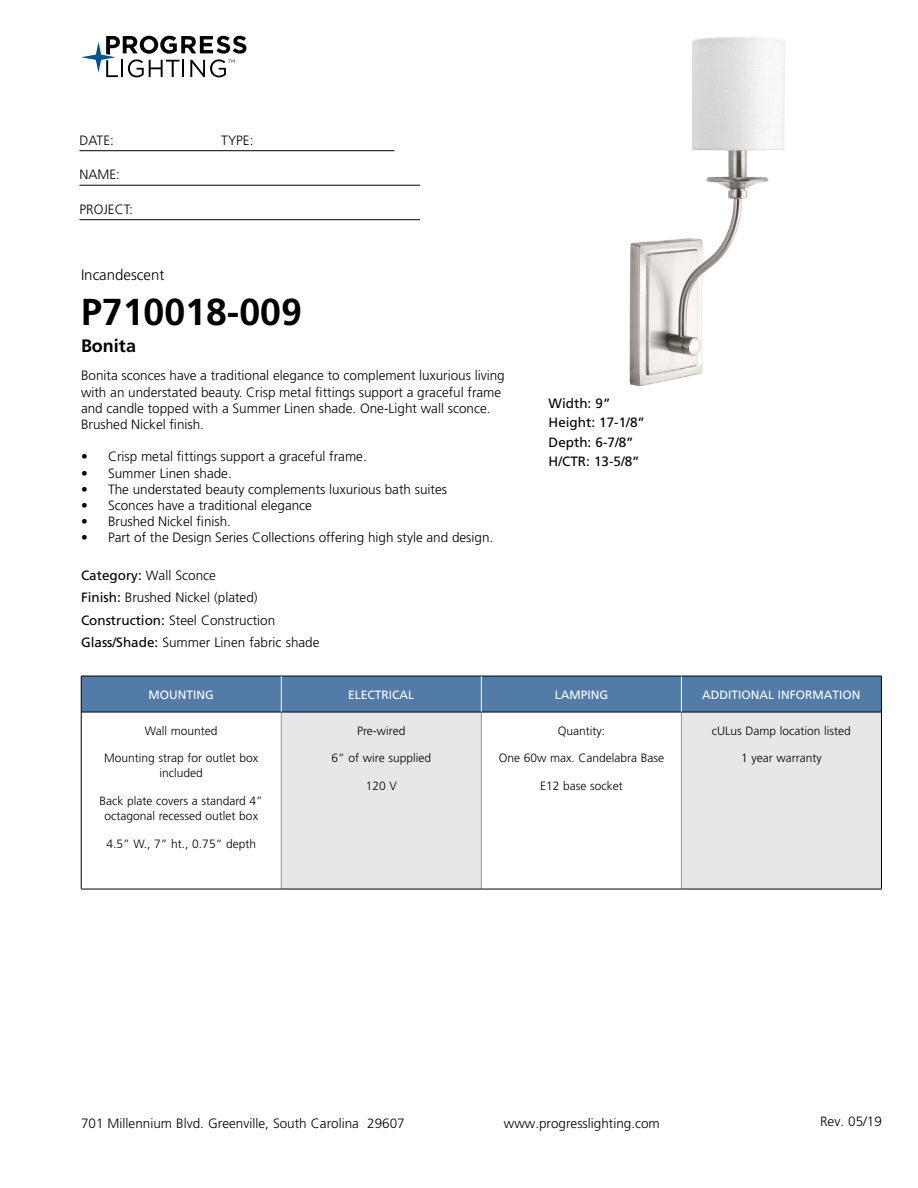
<style>
.page{position:relative;width:918px;height:1188px;background:#fff}
.page>*{position:absolute;margin:0;border:0;box-sizing:border-box;transform-origin:0 0}
.t1{font:700 37.5px "Frutiger LT Std";color:#000}
.t2{font:700 18px "Frutiger LT Std";color:#000}
.t3{font:300 15px "Frutiger LT Std";color:#000}
.t4{font:300 13.5px/16.2px "Frutiger LT Std";color:#000}
.t5{font:13.5px/19.5px "Frutiger LT Std";color:#000}
.t6{font:300 12px/15px "Frutiger LT Std";color:#000;text-align:center}
.t7{font:12px "Frutiger LT Std";color:#fff}
.s1{font-weight:400}
</style>
<div class="page">
<svg style="left:81px;top:36px;width:165px;height:41px"></svg>
<hr style="left:80px;top:150px;width:314px;height:1px;background:#000">
<hr style="left:80px;top:185px;width:340px;height:1px;background:#000">
<hr style="left:80px;top:219px;width:340px;height:1px;background:#000">
<div style="left:82px;top:677px;width:799px;height:35px;background:#527ba8"></div>
<div style="left:281px;top:712px;width:200px;height:177px;background:#e6e7e8"></div>
<div style="left:681px;top:712px;width:200px;height:177px;background:#e6e7e8"></div>
<hr style="left:281px;top:712px;width:1px;height:177px;background:#939598">
<hr style="left:481px;top:712px;width:1px;height:177px;background:#939598">
<hr style="left:681px;top:712px;width:1px;height:177px;background:#939598">
<hr style="left:81px;top:712px;width:200px;height:1px;background:#000">
<hr style="left:281px;top:712px;width:200px;height:1px;background:#000">
<hr style="left:481px;top:712px;width:200px;height:1px;background:#000">
<hr style="left:681px;top:712px;width:200px;height:1px;background:#000">
<hr style="left:81px;top:889px;width:200px;height:1px;background:#000">
<hr style="left:281px;top:889px;width:200px;height:1px;background:#000">
<hr style="left:481px;top:889px;width:200px;height:1px;background:#000">
<hr style="left:681px;top:889px;width:201px;height:1px;background:#000">
<hr style="left:81px;top:676px;width:200px;height:1px;background:#000">
<hr style="left:81px;top:676px;width:1px;height:36px;background:#000">
<hr style="left:281px;top:676px;width:200px;height:1px;background:#000">
<hr style="left:481px;top:676px;width:200px;height:1px;background:#000">
<hr style="left:681px;top:676px;width:201px;height:1px;background:#000">
<hr style="left:881px;top:676px;width:1px;height:36px;background:#000">
<hr style="left:81px;top:712px;width:1px;height:177px;background:#000">
<hr style="left:881px;top:712px;width:1px;height:177px;background:#000">
<hr style="left:281px;top:676px;width:1px;height:36px;background:#fff">
<hr style="left:681px;top:676px;width:1px;height:36px;background:#fff">
<hr style="left:481px;top:676px;width:1px;height:36px;background:#fff">
<img style="left:629px;top:36px;width:156px;height:349px">
<p class="t4" style="left:80px;top:132px;width:36px">DATE:</p>
<p class="t4" style="left:221px;top:132px;width:34px">TYPE:</p>
<p class="t4" style="left:80px;top:167px;width:42px">NAME:</p>
<p class="t4" style="left:80px;top:201px;width:55px">PROJECT:</p>
<p class="t3" style="left:81px;top:266px;width:85px">Incandescent</p>
<h1 class="t1" style="left:81px;top:290px;width:222px">P710018-009</h1>
<h2 class="t2" style="left:81px;top:335px;width:57px">Bonita</h2>
<p class="t4" style="left:81px;top:368px;width:425px">Bonita sconces have a traditional elegance to complement luxurious living with an understated beauty. Crisp metal fittings support a graceful frame and candle topped with a Summer Linen shade. One-Light wall sconce.<br>Brushed Nickel finish.</p>
<p class="t4" style="left:81px;top:449px;width:287px">• Crisp metal fittings support a graceful frame.</p>
<p class="t4" style="left:81px;top:465px;width:152px">• Summer Linen shade.</p>
<p class="t4" style="left:81px;top:481px;width:368px">• The understated beauty complements luxurious bath suites</p>
<p class="t4" style="left:81px;top:497px;width:233px">• Sconces have a traditional elegance</p>
<p class="t4" style="left:81px;top:514px;width:152px">• Brushed Nickel finish.</p>
<p class="t4" style="left:81px;top:530px;width:414px">• Part of the Design Series Collections offering high style and design.</p>
<p class="t4" style="left:81px;top:564px;width:240px;line-height:22.5px"><span class="s1">Category:</span> Wall Sconce<br><span class="s1">Finish:</span> Brushed Nickel (plated)<br><span class="s1">Construction:</span> Steel Construction<br><span class="s1">Glass/Shade:</span> Summer Linen fabric shade</p>
<p class="t5" style="left:549px;top:393px;width:98px">Width: 9”<br>Height: 17-1/8”<br>Depth: 6-7/8”<br>H/CTR: 13-5/8”</p>
<p class="t7" style="left:149px;top:687px;width:67px">MOUNTING</p>
<p class="t7" style="left:348px;top:687px;width:68px">ELECTRICAL</p>
<p class="t7" style="left:555px;top:687px;width:55px">LAMPING</p>
<p class="t7" style="left:702px;top:687px;width:160px">ADDITIONAL INFORMATION</p>
<p class="t6" style="left:145px;top:723px;width:74px">Wall mounted</p>
<p class="t6" style="left:104px;top:751px;width:156px">Mounting strap for outlet box included</p>
<p class="t6" style="left:100px;top:794px;width:165px">Back plate covers a standard 4” octagonal recessed outlet box</p>
<p class="t6" style="left:106px;top:836px;width:151px">4.5” W., 7” ht., 0.75” depth</p>
<p class="t6" style="left:357px;top:723px;width:50px">Pre-wired</p>
<p class="t6" style="left:332px;top:751px;width:101px">6” of wire supplied</p>
<p class="t6" style="left:366px;top:779px;width:33px">120 V</p>
<p class="t6" style="left:712px;top:723px;width:141px">cULus Damp location listed</p>
<p class="t6" style="left:741px;top:751px;width:82px">1 year warranty</p>
<p class="t6" style="left:558px;top:723px;width:49px">Quantity:</p>
<p class="t6" style="left:499px;top:751px;width:167px">One 60w max. Candelabra Base</p>
<p class="t6" style="left:540px;top:779px;width:84px">E12 base socket</p>
<p class="t4" style="left:81px;top:1115px;width:325px">701 Millennium Blvd. Greenville, South Carolina 29607</p>
<p class="t4" style="left:504px;top:1115px;width:158px">www.progresslighting.com</p>
<p class="t4" style="left:820px;top:1114px;width:63px">Rev. 05/19</p>
</div>
